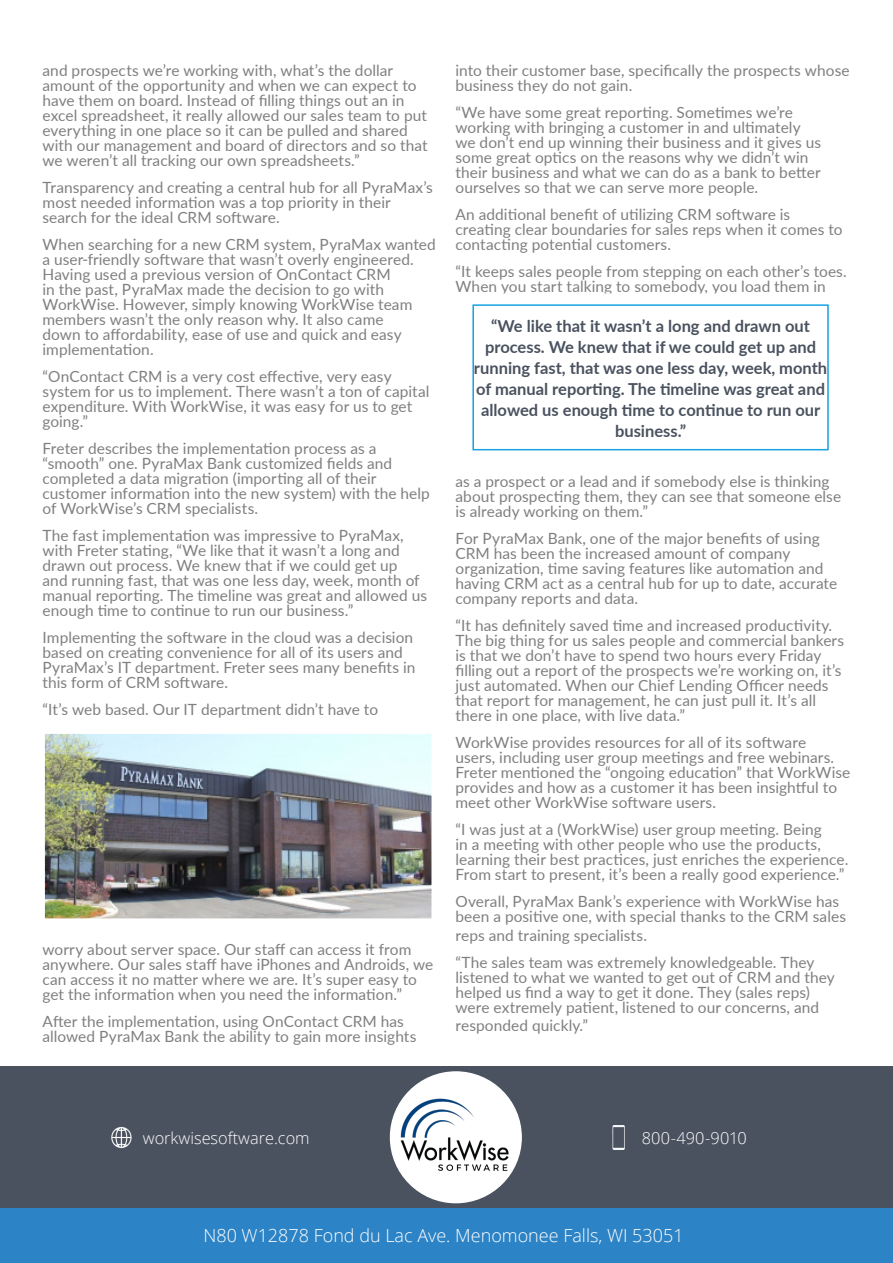
<style>
.page{position:relative;width:893px;height:1263px;background:#fff}
.page>*{position:absolute;margin:0;border:0;box-sizing:border-box;transform-origin:0 0}
.t1{font:300 18px "Open Sans";color:#fff}
.t2{font:700 16.5px/21px "Lato";color:#4a525f;text-align:center}
.t3{font:300 16.35px "Open Sans";color:#fff}
.t4{font:15.45px/15px "Lato";letter-spacing:.005em;color:#7f7f7f}
</style>
<div class="page">
<div style="left:0;top:1206px;width:893px;height:57px;background:#2c83c5"></div>
<div style="left:472px;top:304px;width:357px;height:146px;border:2px solid #16a1e1"></div>
<div style="left:0;top:1066px;width:893px;height:142px;background:#4a525f"></div>
<div style="left:390px;top:1072px;width:131px;height:130px;background:#fff;border-radius:50%"></div>
<img style="left:399px;top:1097px;width:111px;height:77px">
<img style="left:46px;top:735px;width:384px;height:182px">
<img style="left:111px;top:1126px;width:21px;height:23px">
<img style="left:612px;top:1125px;width:13px;height:25px">
<p class="t4" style="left:43px;top:62px;width:387px">and prospects we’re working with, what’s the dollar amount of the opportunity and when we can expect to have them on board. Instead of filling things out an in excel spreadsheet, it really allowed our sales team to put everything in one place so it can be pulled and shared with our management and board of directors and so that we weren’t all tracking our own spreadsheets.”</p>
<p class="t4" style="left:43px;top:179px;width:392px">Transparency and creating a central hub for all PyraMax’s most needed information was a top priority in their search for the ideal CRM software.</p>
<p class="t4" style="left:43px;top:236px;width:395px">When searching for a new CRM system, PyraMax wanted a user-friendly software that wasn’t overly engineered.<br>Having used a previous version of OnContact CRM<br>in the past, PyraMax made the decision to go with WorkWise. However, simply knowing WorkWise team members wasn’t the only reason why. It also came<br>down to affordability, ease of use and quick and easy implementation.</p>
<p class="t4" style="left:43px;top:368px;width:388px">“OnContact CRM is a very cost effective, very easy system for us to implement. There wasn’t a ton of capital expenditure. With WorkWise, it was easy for us to get going.”</p>
<p class="t4" style="left:43px;top:440px;width:389px">Freter describes the implementation process as a “smooth” one. PyraMax Bank customized fields and completed a data migration (importing all of their customer information into the new system) with the help of WorkWise’s CRM specialists.</p>
<p class="t4" style="left:43px;top:527px;width:386px">The fast implementation was impressive to PyraMax, with Freter stating, “We like that it wasn’t a long and drawn out process. We knew that if we could get up<br>and running fast, that was one less day, week, month of manual reporting. The timeline was great and allowed us enough time to continue to run our business.”</p>
<p class="t4" style="left:43px;top:629px;width:375px">Implementing the software in the cloud was a decision based on creating convenience for all of its users and PyraMax’s IT department. Freter sees many benefits in this form of CRM software.</p>
<p class="t4" style="left:43px;top:701px;width:337px">“It’s web based. Our IT department didn’t have to</p>
<p class="t4" style="left:43px;top:941px;width:392px">worry about server space. Our staff can access it from anywhere. Our sales staff have iPhones and Androids, we can access it no matter where we are. It’s super easy to get the information when you need the information.”</p>
<p class="t4" style="left:43px;top:1013px;width:376px">After the implementation, using OnContact CRM has allowed PyraMax Bank the ability to gain more insights</p>
<p class="t4" style="left:455px;top:62px;width:396px">into their customer base, specifically the prospects whose business they do not gain.</p>
<p class="t4" style="left:455px;top:104px;width:367px">“We have some great reporting. Sometimes we’re working with bringing a customer in and ultimately we don’t end up winning their business and it gives us some great optics on the reasons why we didn’t win their business and what we can do as a bank to better ourselves so that we can serve more people.</p>
<p class="t4" style="left:455px;top:206px;width:389px">An additional benefit of utilizing CRM software is creating clear boundaries for sales reps when it comes to contacting potential customers.</p>
<p class="t4" style="left:455px;top:263px;width:393px">“It keeps sales people from stepping on each other’s toes.<br>When you start talking to somebody, you load them in</p>
<p class="t2" style="left:474px;top:314px;width:355px">“We like that it wasn’t a long and drawn out process. We knew that if we could get up and running fast, that was one less day, week, month of manual reporting. The timeline was great and allowed us enough time to continue to run our business.”</p>
<p class="t4" style="left:455px;top:473px;width:387px">as a prospect or a lead and if somebody else is thinking about prospecting them, they can see that someone else is already working on them.”</p>
<p class="t4" style="left:455px;top:530px;width:383px">For PyraMax Bank, one of the major benefits of using CRM has been the increased amount of company organization, time saving features like automation and having CRM act as a central hub for up to date, accurate company reports and data.</p>
<p class="t4" style="left:455px;top:617px;width:390px">“It has definitely saved time and increased productivity.<br>The big thing for us sales people and commercial bankers is that we don’t have to spend two hours every Friday filling out a report of the prospects we’re working on, it’s just automated. When our Chief Lending Officer needs that report for management, he can just pull it. It’s all there in one place, with live data.”</p>
<p class="t4" style="left:455px;top:734px;width:396px">WorkWise provides resources for all of its software<br>users, including user group meetings and free webinars.<br>Freter mentioned the “ongoing education” that WorkWise provides and how as a customer it has been insightful to meet other WorkWise software users.</p>
<p class="t4" style="left:455px;top:821px;width:394px">“I was just at a (WorkWise) user group meeting. Being<br>in a meeting with other people who use the products, learning their best practices, just enriches the experience.<br>From start to present, it’s been a really good experience.”</p>
<p class="t4" style="left:455px;top:893px;width:392px">Overall, PyraMax Bank’s experience with WorkWise has been a positive one, with special thanks to the CRM sales</p>
<p class="t4" style="left:455px;top:927px;width:193px">reps and training specialists.</p>
<p class="t4" style="left:455px;top:954px;width:381px">“The sales team was extremely knowledgeable. They listened to what we wanted to get out of CRM and they helped us find a way to get it done. They (sales reps) were extremely patient, listened to our concerns, and</p>
<p class="t4" style="left:455px;top:1018px;width:134px">responded quickly.”</p>
<p class="t3" style="left:143px;top:1126px;width:168px">workwisesoftware.com</p>
<p class="t3" style="left:642px;top:1126px;width:107px">800-490-9010</p>
<p class="t1" style="left:203px;top:1223px;width:482px">N80 W12878 Fond du Lac Ave. Menomonee Falls, WI 53051</p>
</div>
